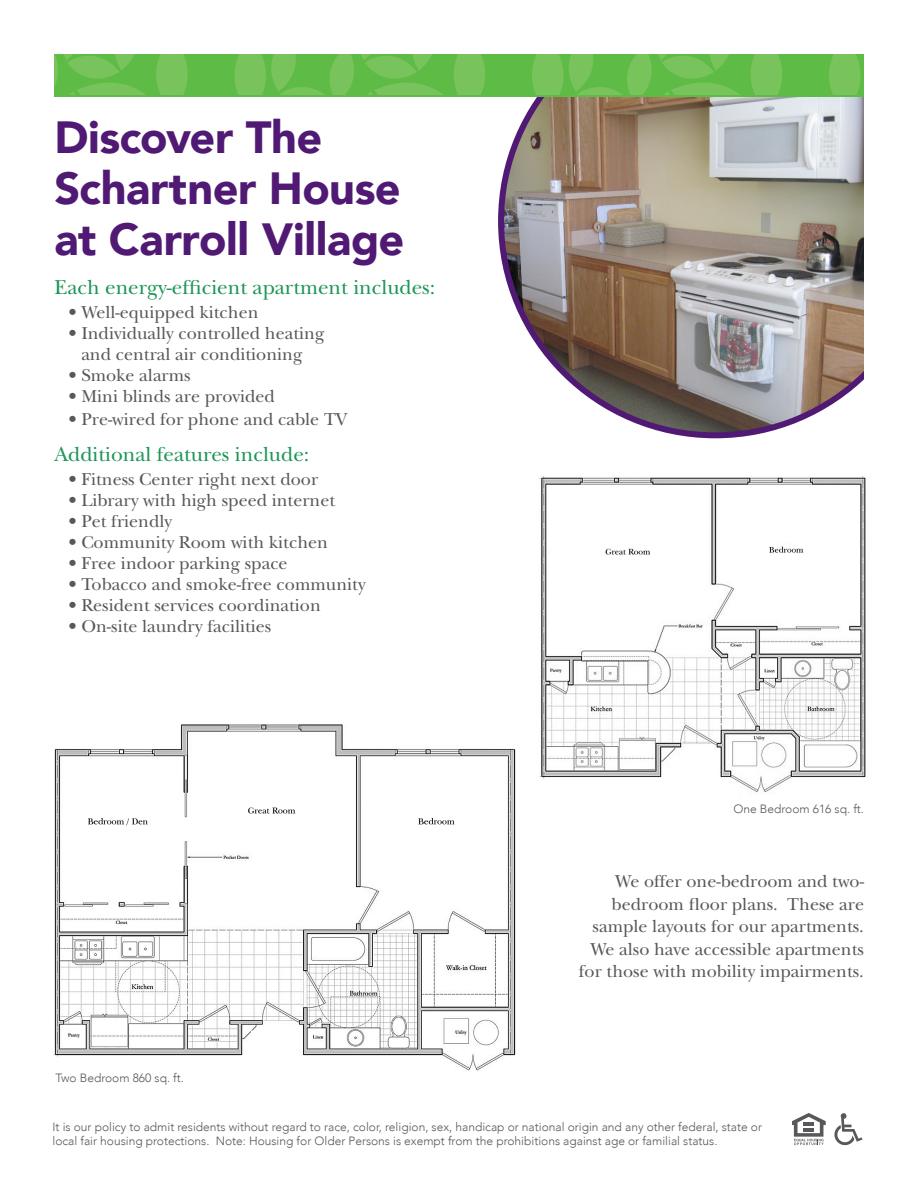
<style>
.page{position:relative;width:918px;height:1188px;background:#fff}
.page>*{position:absolute;margin:0;border:0;box-sizing:border-box;transform-origin:0 0}
.Heading_2{font:900 45px/51px "Avenir";letter-spacing:-.01em;color:#501a74}
.Paragraph_Style_2{font:21px "New Baskerville Std";color:#1e9557}
.Paragraph_Style_3{font:18px/22.5px "New Baskerville Std";color:#57585a;text-align:right}
.Paragraph_Style_4{font:300 12px/13.5px "Avenir";color:#57585a}
</style>
<div class="page">
<img style="left:539px;top:476px;width:327px;height:317px">
<img style="left:53px;top:724px;width:463px;height:347px">
<img style="left:495px;top:96px;width:369px;height:342px">
<svg style="left:834px;top:1113px;width:29px;height:32px"></svg>
<svg style="left:792px;top:1113px;width:34px;height:32px"></svg>
<hr style="left:804px;top:1128px;width:10px;height:4px;background:#57585a">
<div style="left:54px;top:54px;width:810px;height:42px;background:#5dbb46"></div>
<svg style="left:234px;top:54px;width:251px;height:40px"></svg>
<svg style="left:54px;top:54px;width:134px;height:40px"></svg>
<svg style="left:829px;top:54px;width:32px;height:40px"></svg>
<svg style="left:532px;top:54px;width:250px;height:40px"></svg>
<h3 class="Heading_2" style="left:54px;top:111px;width:352px">Discover The<br>Schartner House at Carroll Village</h3>
<p class="Paragraph_Style_2" style="left:54px;top:275px;width:382px">Each energy-efficient apartment includes:</p>
<p class="Paragraph_Style_3" style="left:68px;top:301px;width:192px">• Well-equipped kitchen</p>
<p class="Paragraph_Style_3" style="left:68px;top:323px;width:257px;line-height:21px;text-align:center">• Individually controlled heating and central air conditioning</p>
<p class="Paragraph_Style_3" style="left:68px;top:364px;width:124px">• Smoke alarms</p>
<p class="Paragraph_Style_3" style="left:68px;top:385px;width:208px">• Mini blinds are provided</p>
<p class="Paragraph_Style_3" style="left:68px;top:408px;width:281px">• Pre-wired for phone and cable TV</p>
<p class="Paragraph_Style_2" style="left:54px;top:442px;width:256px">Additional features include:</p>
<p class="Paragraph_Style_3" style="left:68px;top:468px;width:251px">• Fitness Center right next door</p>
<p class="Paragraph_Style_3" style="left:68px;top:489px;width:268px">• Library with high speed internet</p>
<p class="Paragraph_Style_3" style="left:68px;top:510px;width:105px">• Pet friendly</p>
<p class="Paragraph_Style_3" style="left:68px;top:531px;width:261px">• Community Room with kitchen</p>
<p class="Paragraph_Style_3" style="left:68px;top:552px;width:221px">• Free indoor parking space</p>
<p class="Paragraph_Style_3" style="left:68px;top:573px;width:299px">• Tobacco and smoke-free community</p>
<p class="Paragraph_Style_3" style="left:68px;top:594px;width:254px">• Resident services coordination</p>
<p class="Paragraph_Style_3" style="left:68px;top:615px;width:205px">• On-site laundry facilities</p>
<p class="Paragraph_Style_4" style="left:56px;top:1071px;width:130px">Two Bedroom 860 sq. ft.</p>
<p class="Paragraph_Style_4" style="left:733px;top:803px;width:132px">One Bedroom 616 sq. ft.</p>
<p class="Paragraph_Style_3" style="left:579px;top:870px;width:287px">We offer one-bedroom and two&shy;bedroom floor plans. These are sample layouts for our apartments.<br>We also have accessible apartments for those with mobility impairments.</p>
<p class="Paragraph_Style_4" style="left:52px;top:1120px;width:711px">It is our policy to admit residents without regard to race, color, religion, sex, handicap or national origin and any other federal, state or local fair housing protections. Note: Housing for Older Persons is exempt from the prohibitions against age or familial status.</p>
</div>
